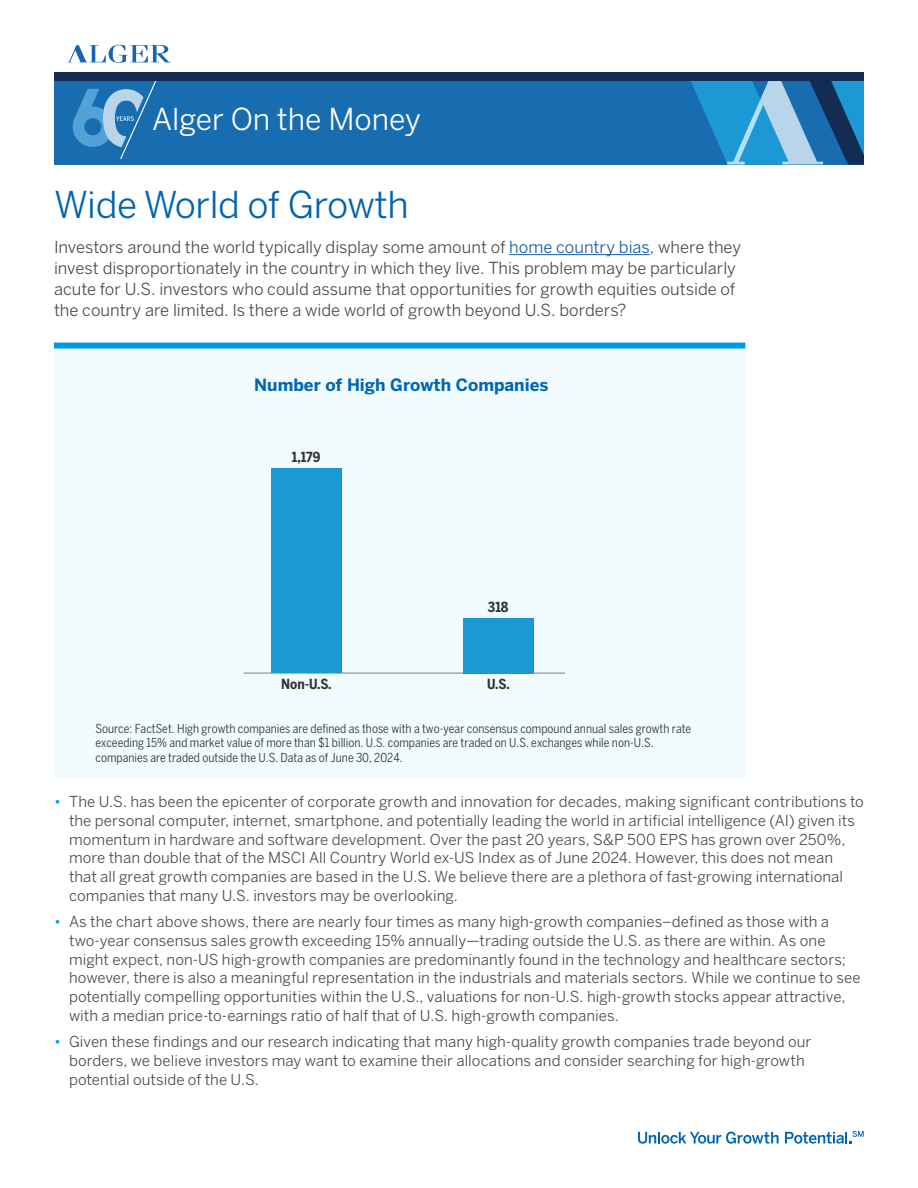
<style>
.page{position:relative;width:918px;height:1188px;background:#fff}
.page>*{position:absolute;margin:0;border:0;box-sizing:border-box;transform-origin:0 0}
.AOM_Title{font:36.75px "Benton Sans";letter-spacing:-.01em;color:#0164b0}
.Banner_Title{font:30px "Benton Sans";color:#fff}
.t1{font:700 16.8px "Benton Sans";color:#0166b3}
.Body_Text{font:16.5px/21px "Benton Sans";color:#4b4c4d}
.bullets{font:15px/18.8px "Benton Sans";letter-spacing:.005em;color:#4b4c4d}
.t2{font:700 13.8px "Benton Sans Cond";color:#313232}
.t3{font:12.3px/14.5px "Benton Sans Cond";color:#313232}
.s1{color:#175d9e}
.s2{color:#009ade}
</style>
<div class="page">
<div style="left:54px;top:77px;width:810px;height:88px;background:#186db1"></div>
<svg style="left:73px;top:80px;width:84px;height:79px"></svg>
<div style="left:54px;top:72px;width:810px;height:8px;background:#142b52"></div>
<svg style="left:688px;top:80px;width:176px;height:85px"></svg>
<svg style="left:68px;top:45px;width:102px;height:18px"></svg>
<svg style="left:638px;top:1132px;width:141px;height:12px"></svg>
<svg style="left:785px;top:1131px;width:79px;height:13px"></svg>
<hr style="left:509px;top:254px;width:141px;height:1px;background:#175d9e">
<div style="left:54px;top:349px;width:691px;height:429px;background:#f2fbfe"></div>
<hr style="left:244px;top:672px;width:321px;height:2px;background:#a8a9ad">
<div style="left:463px;top:618px;width:71px;height:55px;background:#1c98d5"></div>
<div style="left:271px;top:469px;width:70px;height:204px;background:#1c98d5"></div>
<div style="left:54px;top:343px;width:691px;height:6px;background:#009ade"></div>
<h1 class="Banner_Title" style="left:152px;top:101px;width:271px">Alger On the Money</h1>
<h2 class="AOM_Title" style="left:54px;top:183px;width:356px">Wide World of Growth</h2>
<p class="Body_Text" style="left:54px;top:236px;width:689px">Investors around the world typically display some amount of <span class="s1">home country bias</span>, where they invest disproportionately in the country in which they live. This problem may be particularly acute for U.S. investors who could assume that opportunities for growth equities outside of the country are limited. Is there a wide world of growth beyond U.S. borders?</p>
<p class="t1" style="left:254px;top:375px;width:296px">Number of High Growth Companies</p>
<p class="t2" style="left:292px;top:448px;width:30px">1,179</p>
<p class="t2" style="left:488px;top:599px;width:22px">318</p>
<p class="t2" style="left:281px;top:676px;width:52px">Non-U.S.</p>
<p class="t2" style="left:487px;top:676px;width:24px">U.S.</p>
<p class="t3" style="left:96px;top:721px;width:597px">Source: FactSet. High growth companies are defined as those with a two-year consensus compound annual sales growth rate exceeding 15% and market value of more than $1 billion. U.S. companies are traded on U.S. exchanges while non-U.S. companies are traded outside the U.S. Data as of June 30, 2024.</p>
<p class="bullets" style="left:69px;top:792px;width:796px;text-indent:-15px"><span class="s2">•</span> The U.S. has been the epicenter of corporate growth and innovation for decades, making significant contributions to the personal computer, internet, smartphone, and potentially leading the world in artificial intelligence (AI) given its momentum in hardware and software development. Over the past 20 years, S&amp;P 500 EPS has grown over 250%, more than double that of the MSCI All Country World ex-US Index as of June 2024. However, this does not mean that all great growth companies are based in the U.S. We believe there are a plethora of fast-growing international companies that many U.S. investors may be overlooking.</p>
<p class="bullets" style="left:69px;top:912px;width:793px;text-indent:-15px"><span class="s2">•</span> As the chart above shows, there are nearly four times as many high-growth companies–defined as those with a two-year consensus sales growth exceeding 15% annually—trading outside the U.S. as there are within. As one might expect, non-US high-growth companies are predominantly found in the technology and healthcare sectors; however, there is also a meaningful representation in the industrials and materials sectors. While we continue to see potentially compelling opportunities within the U.S., valuations for non-U.S. high-growth stocks appear attractive, with a median price-to-earnings ratio of half that of U.S. high-growth companies.</p>
<p class="bullets" style="left:69px;top:1032px;width:744px;text-indent:-15px"><span class="s2">•</span> Given these findings and our research indicating that many high-quality growth companies trade beyond our borders, we believe investors may want to examine their allocations and consider searching for high-growth potential outside of the U.S.</p>
</div>
